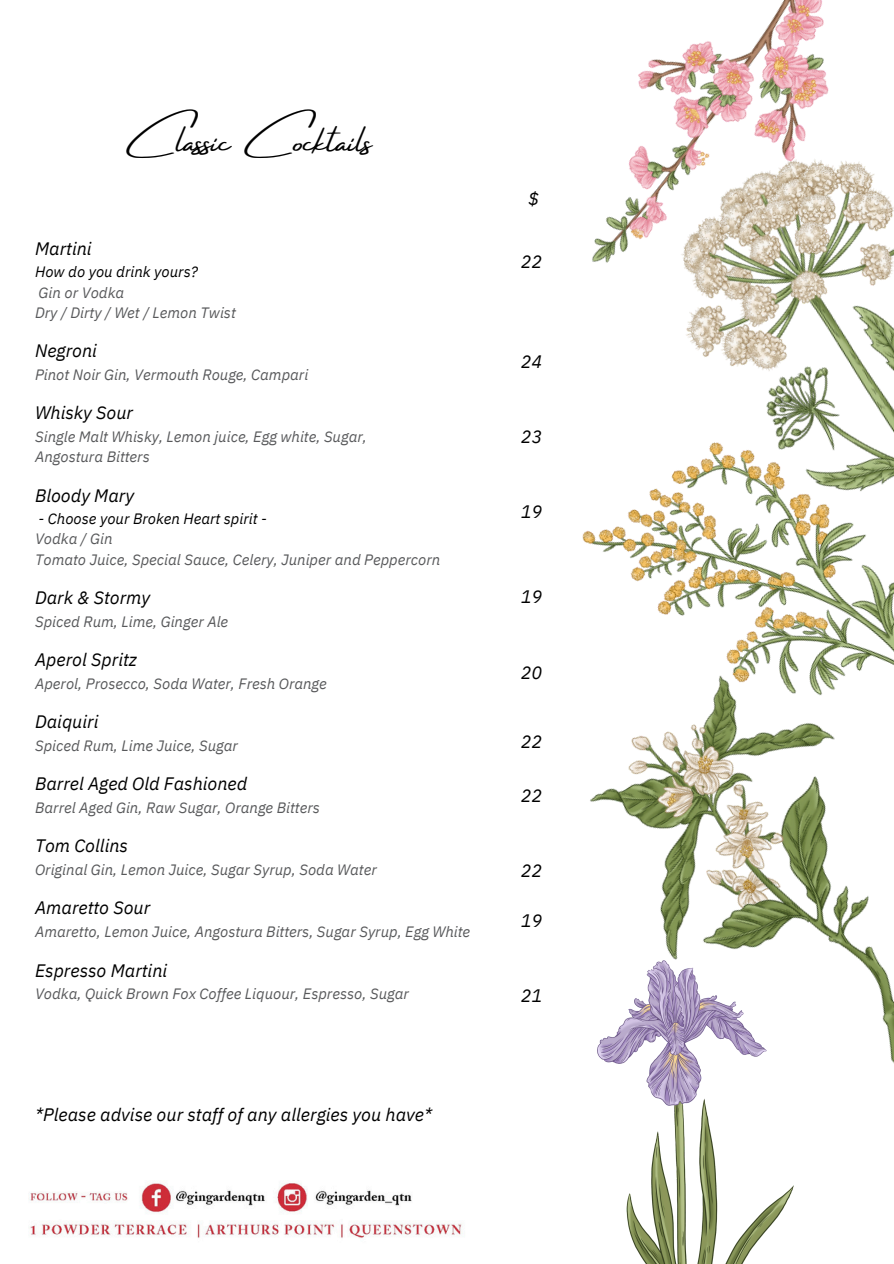
<style>
.page{position:relative;width:894px;height:1264px;background:#fff}
.page>*{position:absolute;margin:0;border:0;box-sizing:border-box;transform-origin:0 0}
.t1{font:36px "Amsterdam Four";color:#000}
.t2{font:italic 18px "IBM Plex Sans";color:#000}
.t3{font:italic 15px "IBM Plex Sans";color:#58595b}
.t4{font:italic 15px "IBM Plex Sans";color:#000}
</style>
<div class="page">
<img style="left:689px;top:0;width:135px;height:49px">
<img style="left:592px;top:49px;width:301px;height:286px">
<img style="left:582px;top:335px;width:311px;height:233px">
<img style="left:590px;top:568px;width:303px;height:494px">
<img style="left:29px;top:1183px;width:434px;height:55px">
<img style="left:590px;top:942px;width:255px;height:321px">
<h2 class="t1" style="left:126px;top:122px;width:248px">Classic Cocktails</h2>
<h2 class="t2" style="left:35px;top:236px;width:58px">Martini</h2>
<h2 class="t4" style="left:35px;top:262px;width:164px">How do you drink yours?</h2>
<h2 class="t3" style="left:39px;top:282px;width:87px">Gin or Vodka</h2>
<h2 class="t3" style="left:35px;top:302px;width:202px">Dry / Dirty / Wet / Lemon Twist</h2>
<p class="t2" style="left:35px;top:339px;width:63px">Negroni</p>
<p class="t3" style="left:35px;top:364px;width:275px">Pinot Noir Gin, Vermouth Rouge, Campari</p>
<h2 class="t2" style="left:35px;top:401px;width:99px">Whisky Sour</h2>
<p class="t3" style="left:35px;top:426px;width:333px">Single Malt Whisky, Lemon juice, Egg white, Sugar,</p>
<p class="t3" style="left:35px;top:447px;width:116px">Angostura Bitters</p>
<p class="t2" style="left:35px;top:483px;width:100px">Bloody Mary</p>
<p class="t4" style="left:39px;top:509px;width:230px">- Choose your Broken Heart spirit -</p>
<p class="t3" style="left:35px;top:529px;width:79px">Vodka / Gin</p>
<p class="t3" style="left:35px;top:549px;width:407px">Tomato Juice, Special Sauce, Celery, Juniper and Peppercorn</p>
<p class="t2" style="left:35px;top:585px;width:117px">Dark &amp; Stormy</p>
<p class="t3" style="left:35px;top:611px;width:195px">Spiced Rum, Lime, Ginger Ale</p>
<h2 class="t2" style="left:35px;top:647px;width:103px">Aperol Spritz</h2>
<h2 class="t3" style="left:35px;top:673px;width:293px">Aperol, Prosecco, Soda Water, Fresh Orange</h2>
<p class="t2" style="left:35px;top:709px;width:65px">Daiquiri</p>
<p class="t3" style="left:35px;top:735px;width:204px">Spiced Rum, Lime Juice, Sugar</p>
<p class="t2" style="left:35px;top:771px;width:214px">Barrel Aged Old Fashioned</p>
<p class="t3" style="left:35px;top:797px;width:286px">Barrel Aged Gin, Raw Sugar, Orange Bitters</p>
<p class="t2" style="left:35px;top:833px;width:94px">Tom Collins</p>
<p class="t3" style="left:35px;top:859px;width:343px">Original Gin, Lemon Juice, Sugar Syrup, Soda Water</p>
<p class="t2" style="left:35px;top:895px;width:117px">Amaretto Sour</p>
<p class="t3" style="left:35px;top:921px;width:436px">Amaretto, Lemon Juice, Angostura Bitters, Sugar Syrup, Egg White</p>
<p class="t2" style="left:35px;top:958px;width:134px">Espresso Martini</p>
<p class="t3" style="left:35px;top:983px;width:375px">Vodka, Quick Brown Fox Coffee Liquour, Espresso, Sugar</p>
<h2 class="t2" style="left:35px;top:1102px;width:398px">*Please advise our staff of any allergies you have*</h2>
<p class="t2" style="left:528px;top:187px;width:12px">$</p>
<p class="t2" style="left:520px;top:250px;width:23px">22</p>
<p class="t2" style="left:520px;top:350px;width:23px">24</p>
<p class="t2" style="left:520px;top:425px;width:23px">23</p>
<p class="t2" style="left:520px;top:500px;width:23px">19</p>
<p class="t2" style="left:520px;top:585px;width:23px">19</p>
<p class="t2" style="left:520px;top:660px;width:23px">20</p>
<p class="t2" style="left:520px;top:729px;width:23px">22</p>
<p class="t2" style="left:520px;top:783px;width:23px">22</p>
<p class="t2" style="left:520px;top:858px;width:23px">22</p>
<h2 class="t2" style="left:520px;top:908px;width:23px">19</h2>
<p class="t2" style="left:520px;top:983px;width:23px">21</p>
</div>
